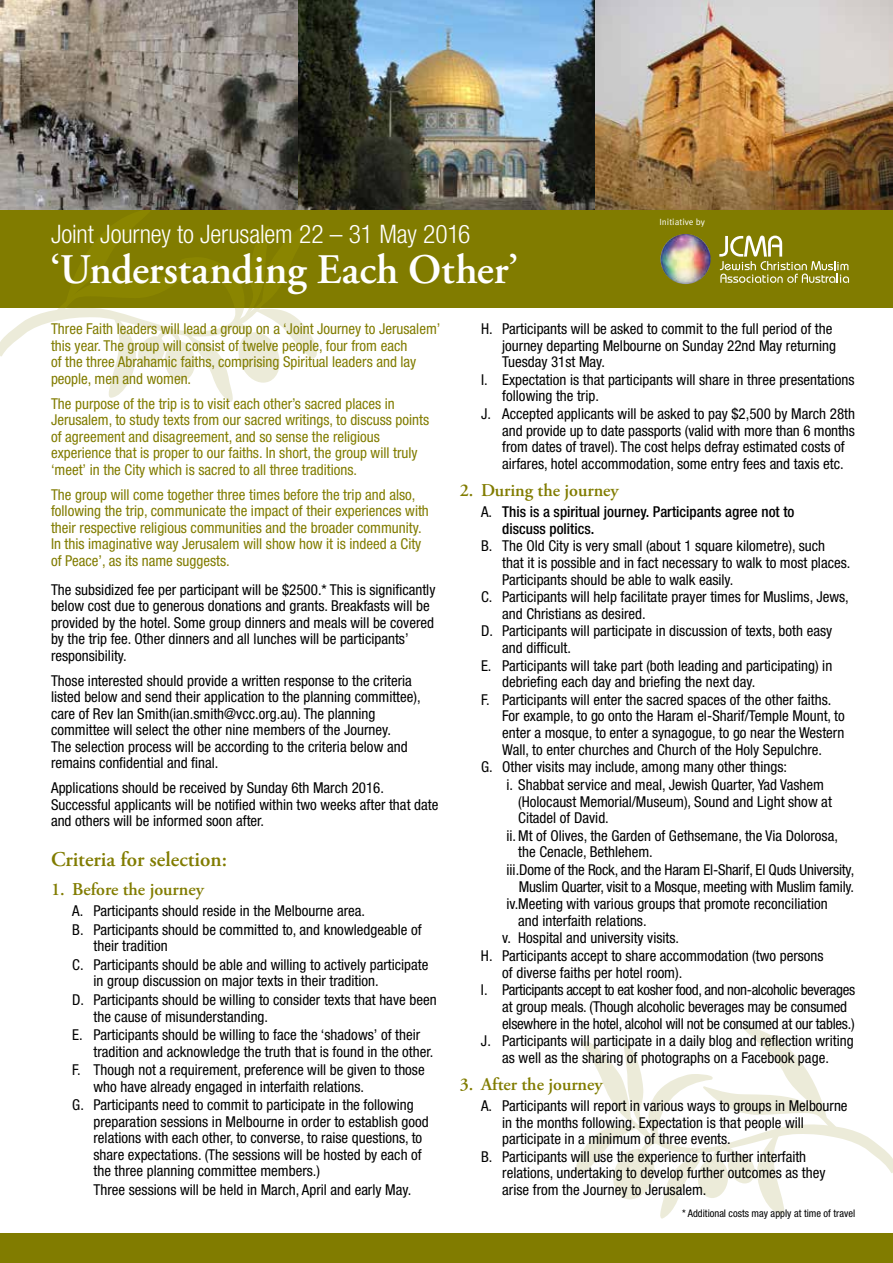
<style>
.page{position:relative;width:893px;height:1263px;background:#fff}
.page>*{position:absolute;margin:0;border:0;box-sizing:border-box;transform-origin:0 0}
.t1{font:600 42px "Adobe Garamond Pro";color:#fff}
.t2{font:300 condensed 25.5px "Helvetica Neue LT Std";letter-spacing:-.005em;color:#fff}
.t3{font:600 21px "Adobe Garamond Pro";color:#817c00}
.t4{font:600 18px "Adobe Garamond Pro";color:#817c00}
.t5{font:condensed 15px/16.5px "Helvetica Neue LT Std";color:#000}
.t6{font:condensed 15px/16.5px "Helvetica Neue LT Std";color:#817c00}
.t7{font:500 condensed 15px/16.6px "Helvetica Neue LT Std";color:#000}
.t8{font:condensed 15px "Helvetica Neue LT Std";letter-spacing:-.025em;color:#000}
.t9{font:condensed 15px "Helvetica Neue LT Std";letter-spacing:-.02em;color:#000}
.t10{font:condensed 10.5px "Helvetica Neue LT Std";color:#000}
.t11{font:9px "Meta Pro";color:#fff}
.s1{font-weight:400}
</style>
<div class="page">
<img style="left:298px;top:0;width:297px;height:211px">
<img style="left:595px;top:0;width:298px;height:211px">
<svg style="left:0;top:0;width:298px;height:208px;background:#847d75"></svg>
<div style="left:0;top:1233px;width:893px;height:30px;background:#817c00"></div>
<div style="left:0;top:211px;width:893px;height:97px;background:#817c00"></div>
<svg style="left:0;top:208px;width:317px;height:194px"></svg>
<svg style="left:576px;top:1025px;width:317px;height:193px"></svg>
<svg style="left:719px;top:236px;width:130px;height:47px"></svg>
<img style="left:660px;top:234px;width:51px;height:50px;border-radius:25px">
<h2 class="t2" style="left:51px;top:219px;width:421px">Joint Journey to Jerusalem 22 – 31 May 2016</h2>
<h1 class="t1" style="left:50px;top:245px;width:470px">‘Understanding Each Other’</h1>
<p class="t11" style="left:659px;top:216px;width:47px">Initiative by</p>
<p class="t6" style="left:51px;top:320px;width:391px">Three Faith leaders will lead a group on a ‘Joint Journey to Jerusalem’ this year. The group will consist of twelve people, four from each<br>of the three Abrahamic faiths, comprising Spiritual leaders and lay people, men and women.</p>
<p class="t6" style="left:51px;top:395px;width:380px">The purpose of the trip is to visit each other’s sacred places in Jerusalem, to study texts from our sacred writings, to discuss points of agreement and disagreement, and so sense the religious experience that is proper to our faiths. In short, the group will truly ‘meet’ in the City which is sacred to all three traditions.</p>
<p class="t6" style="left:51px;top:486px;width:379px">The group will come together three times before the trip and also, following the trip, communicate the impact of their experiences with their respective religious communities and the broader community.<br>In this imaginative way Jerusalem will show how it is indeed a City of Peace’, as its name suggests.</p>
<p class="t5" style="left:51px;top:581px;width:386px">The subsidized fee per participant will be $2500.* This is significantly below cost due to generous donations and grants. Breakfasts will be provided by the hotel. Some group dinners and meals will be covered by the trip fee. Other dinners and all lunches will be participants’ responsibility.</p>
<p class="t5" style="left:51px;top:672px;width:371px">Those interested should provide a written response to the criteria listed below and send their application to the planning committee), care of Rev Ian Smith(ian.smith@vcc.org.au). The planning committee will select the other nine members of the Journey.<br>The selection process will be according to the criteria below and remains confidential and final.</p>
<p class="t5" style="left:51px;top:780px;width:389px">Applications should be received by Sunday 6th March 2016.<br>Successful applicants will be notified within two weeks after that date and others will be informed soon after.</p>
<h3 class="t3" style="left:51px;top:847px;width:178px">Criteria for selection:</h3>
<p class="t4" style="left:51px;top:879px;width:154px">1. Before the journey</p>
<p class="t5" style="left:72px;top:901px;width:351px;line-height:18.6px">A. Participants should reside in the Melbourne area.<br>B. Participants should be committed to, and knowledgeable of</p>
<p class="t5" style="left:72px;top:936px;width:358px;line-height:18.6px;text-indent:21px">their tradition<br>C. Participants should be able and willing to actively participate</p>
<p class="t5" style="left:72px;top:972px;width:366px;line-height:18.6px;text-indent:21px">in group discussion on major texts in their tradition.<br>D. Participants should be willing to consider texts that have been</p>
<p class="t5" style="left:72px;top:1007px;width:349px;line-height:18.6px;text-indent:21px">the cause of misunderstanding.<br>E. Participants should be willing to face the ‘shadows’ of their</p>
<p class="t5" style="left:72px;top:1042px;width:363px;line-height:18.6px;text-indent:21px">tradition and acknowledge the truth that is found in the other.<br>F. Though not a requirement, preference will be given to those</p>
<p class="t5" style="left:72px;top:1077px;width:343px;line-height:18.6px;text-indent:21px">who have already engaged in interfaith relations.<br>G. Participants need to commit to participate in the following</p>
<p class="t5" style="left:94px;top:1113px;width:337px">preparation sessions in Melbourne in order to establish good relations with each other, to converse, to raise questions, to share expectations. (The sessions will be hosted by each of the three planning committee members.)</p>
<p class="t5" style="left:94px;top:1181px;width:319px">Three sessions will be held in March, April and early May.</p>
<p class="t5" style="left:481px;top:320px;width:353px">H. Participants will be asked to commit to the full period of the</p>
<p class="t5" style="left:502px;top:337px;width:335px">journey departing Melbourne on Sunday 22nd May returning</p>
<p class="t5" style="left:502px;top:354px;width:104px">Tuesday 31st May.</p>
<p class="t5" style="left:481px;top:371px;width:375px">I. Expectation is that participants will share in three presentations</p>
<p class="t5" style="left:502px;top:388px;width:98px">following the trip.</p>
<p class="t5" style="left:481px;top:405px;width:376px">J. Accepted applicants will be asked to pay $2,500 by March 28th</p>
<p class="t5" style="left:502px;top:422px;width:354px">and provide up to date passports (valid with more than 6 months</p>
<p class="t5" style="left:502px;top:439px;width:344px">from dates of travel). The cost helps defray estimated costs of</p>
<p class="t5" style="left:502px;top:455px;width:343px">airfares, hotel accommodation, some entry fees and taxis etc.</p>
<p class="t4" style="left:460px;top:480px;width:160px">2. During the journey</p>
<p class="t7" style="left:502px;top:503px;width:294px;text-indent:-21px"><span class="s1">A.</span> This is a spiritual journey. Participants agree not to discuss politics.</p>
<p class="t5" style="left:481px;top:538px;width:346px">B. The Old City is very small (about 1 square kilometre), such</p>
<p class="t5" style="left:502px;top:554px;width:350px">that it is possible and in fact necessary to walk to most places.</p>
<p class="t5" style="left:502px;top:571px;width:233px">Participants should be able to walk easily.</p>
<p class="t5" style="left:481px;top:588px;width:369px">C. Participants will help facilitate prayer times for Muslims, Jews,</p>
<p class="t5" style="left:502px;top:605px;width:145px">and Christians as desired.</p>
<p class="t5" style="left:481px;top:623px;width:353px">D. Participants will participate in discussion of texts, both easy</p>
<p class="t5" style="left:502px;top:639px;width:70px">and difficult.</p>
<p class="t5" style="left:481px;top:657px;width:353px">E. Participants will take part (both leading and participating) in</p>
<p class="t5" style="left:502px;top:674px;width:255px">debriefing each day and briefing the next day.</p>
<p class="t5" style="left:481px;top:691px;width:352px">F. Participants will enter the sacred spaces of the other faiths.</p>
<p class="t5" style="left:502px;top:708px;width:344px">For example, to go onto the Haram el-Sharif/Temple Mount, to</p>
<p class="t5" style="left:502px;top:724px;width:344px">enter a mosque, to enter a synagogue, to go near the Western</p>
<p class="t5" style="left:502px;top:741px;width:321px">Wall, to enter churches and Church of the Holy Sepulchre.</p>
<p class="t5" style="left:481px;top:759px;width:308px">G. Other visits may include, among many other things:</p>
<p class="t5" style="left:506px;top:776px;width:319px">i. Shabbat service and meal, Jewish Quarter, Yad Vashem</p>
<p class="t5" style="left:518px;top:793px;width:315px">(Holocaust Memorial/Museum), Sound and Light show at</p>
<p class="t5" style="left:518px;top:809px;width:92px">Citadel of David.</p>
<p class="t5" style="left:506px;top:827px;width:333px">ii.Mt of Olives, the Garden of Gethsemane, the Via Dolorosa,</p>
<p class="t5" style="left:518px;top:844px;width:136px">the Cenacle, Bethlehem.</p>
<p class="t5" style="left:506px;top:861px;width:349px">iii.Dome of the Rock, and the Haram El-Sharif, El Quds University,</p>
<p class="t5" style="left:519px;top:878px;width:337px">Muslim Quarter, visit to a Mosque, meeting with Muslim family.</p>
<p class="t5" style="left:506px;top:895px;width:323px">iv.Meeting with various groups that promote reconciliation</p>
<p class="t5" style="left:518px;top:912px;width:130px">and interfaith relations.</p>
<p class="t5" style="left:502px;top:930px;width:178px">v. Hospital and university visits.</p>
<p class="t5" style="left:481px;top:947px;width:344px">H. Participants accept to share accommodation (two persons</p>
<p class="t5" style="left:502px;top:964px;width:182px">of diverse faiths per hotel room).</p>
<p class="t8" style="left:481px;top:981px;width:376px">I. Participants accept to eat kosher food, and non-alcoholic beverages</p>
<p class="t5" style="left:502px;top:998px;width:346px">at group meals. (Though alcoholic beverages may be consumed</p>
<p class="t9" style="left:502px;top:1014px;width:354px">elsewhere in the hotel, alcohol will not be consumed at our tables.)</p>
<p class="t5" style="left:481px;top:1032px;width:374px">J. Participants will participate in a daily blog and reflection writing</p>
<p class="t5" style="left:502px;top:1049px;width:328px">as well as the sharing of photographs on a Facebook page.</p>
<p class="t4" style="left:460px;top:1074px;width:144px">3. After the journey</p>
<p class="t5" style="left:481px;top:1097px;width:368px">A. Participants will report in various ways to groups in Melbourne</p>
<p class="t5" style="left:502px;top:1114px;width:303px">in the months following. Expectation is that people will</p>
<p class="t5" style="left:502px;top:1130px;width:230px">participate in a minimum of three events.</p>
<p class="t5" style="left:481px;top:1148px;width:327px">B. Participants will use the experience to further interfaith</p>
<p class="t5" style="left:502px;top:1165px;width:325px">relations, undertaking to develop further outcomes as they</p>
<p class="t5" style="left:502px;top:1181px;width:206px">arise from the Journey to Jerusalem.</p>
<p class="t10" style="left:682px;top:1207px;width:175px">* Additional costs may apply at time of travel</p>
</div>
